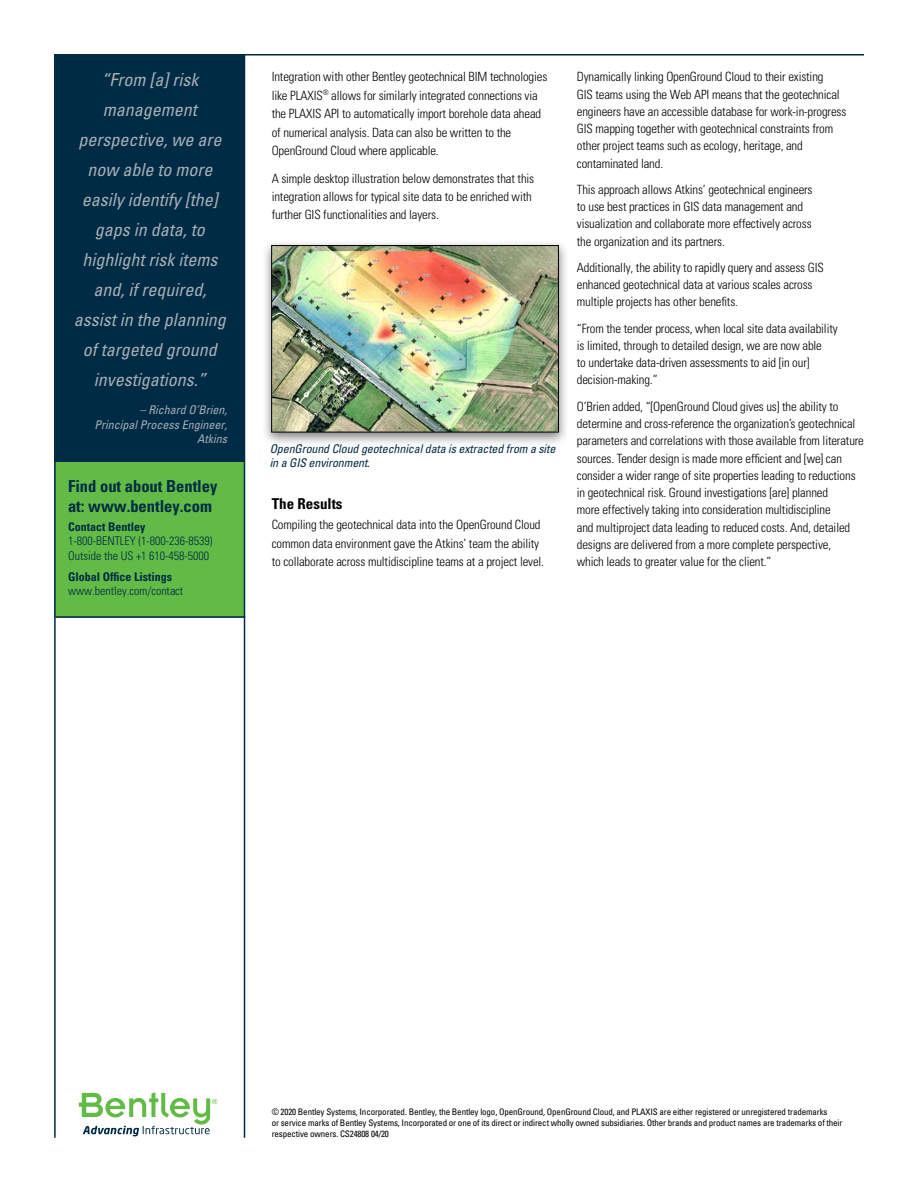
<style>
.page{position:relative;width:918px;height:1188px;background:#fff}
.page>*{position:absolute;margin:0;border:0;box-sizing:border-box;transform-origin:0 0}
.t1{font:italic condensed 18px/30px "Univers";color:#a7afb7;text-align:center}
.t2{font:700 condensed 16.5px/19.8px "Univers";color:#002b44}
.t3{font:700 condensed 15px "Univers";color:#000}
.t4{font:300 condensed 12.75px/17.2px "Univers";letter-spacing:-.01em;color:#000}
.t5{font:300 condensed 12px/14.4px "Univers";color:#002b44}
.t6{font:italic condensed 12px/14.4px "Univers";letter-spacing:-.01em;color:#002b44}
.t7{font:italic condensed 12px/14.4px "Univers";color:#a7afb7;text-align:right}
.t8{font:700 condensed 12px "Univers";color:#002b44}
.t9{font:condensed 9px/10.8px "Univers";letter-spacing:-.015em;color:#000}
</style>
<div class="page">
<div style="left:55px;top:461px;width:190px;height:156px;background:#62bb46"></div>
<hr style="left:56px;top:616px;width:189px;height:2px;background:#002b44">
<div style="left:55px;top:54px;width:190px;height:407px;background:#002b44"></div>
<hr style="left:244px;top:54px;width:1px;height:1084px;background:#002b44">
<hr style="left:54px;top:54px;width:2px;height:1084px;background:#002b44">
<hr style="left:56px;top:54px;width:808px;height:2px;background:#002b44">
<svg style="left:79px;top:1092px;width:138px;height:44px"></svg>
<div style="left:261px;top:240px;width:308px;height:207px;background:#000;opacity:.5"></div>
<img style="left:271px;top:245px;width:288px;height:188px">
<h1 class="t1" style="left:74px;top:65px;width:153px">“From [a] risk management perspective, we are now able to more easily identify [the] gaps in data, to highlight risk items and, if required, assist in the planning of targeted ground investigations.”</h1>
<p class="t7" style="left:95px;top:403px;width:134px">– Richard O’Brien,<br>Principal Process Engineer,<br>Atkins</p>
<p class="t2" style="left:68px;top:476px;width:151px">Find out about Bentley at: www.bentley.com</p>
<p class="t8" style="left:68px;top:519px;width:79px">Contact Bentley</p>
<p class="t5" style="left:68px;top:534px;width:146px">1-800-BENTLEY (1-800-236-8539)<br>Outside the US +1 610-458-5000</p>
<p class="t8" style="left:68px;top:569px;width:105px">Global Office Listings</p>
<p class="t5" style="left:68px;top:584px;width:117px">www.bentley.com/contact</p>
<p class="t4" style="left:272px;top:68px;width:277px;line-height:18.5px">Integration with other Bentley geotechnical BIM technologies like PLAXIS<sup>®</sup> allows for similarly integrated connections via the PLAXIS API to automatically import borehole data ahead of numerical analysis. Data can also be written to the OpenGround Cloud where applicable.</p>
<p class="t4" style="left:272px;top:169px;width:264px;line-height:18.5px">A simple desktop illustration below demonstrates that this integration allows for typical site data to be enriched with further GIS functionalities and layers.</p>
<p class="t6" style="left:270px;top:441px;width:287px">OpenGround Cloud geotechnical data is extracted from a site in a GIS environment.</p>
<p class="t3" style="left:272px;top:494px;width:72px">The Results</p>
<p class="t4" style="left:272px;top:516px;width:274px;line-height:18.5px">Compiling the geotechnical data into the OpenGround Cloud common data environment gave the Atkins’ team the ability to collaborate across multidiscipline teams at a project level.</p>
<p class="t4" style="left:577px;top:68px;width:271px">Dynamically linking OpenGround Cloud to their existing<br>GIS teams using the Web API means that the geotechnical engineers have an accessible database for work-in-progress GIS mapping together with geotechnical constraints from other project teams such as ecology, heritage, and contaminated land.</p>
<p class="t4" style="left:577px;top:181px;width:237px">This approach allows Atkins’ geotechnical engineers to use best practices in GIS data management and visualization and collaborate more effectively across the organization and its partners.</p>
<p class="t4" style="left:577px;top:259px;width:249px">Additionally, the ability to rapidly query and assess GIS enhanced geotechnical data at various scales across multiple projects has other benefits.</p>
<p class="t4" style="left:577px;top:320px;width:262px">“From the tender process, when local site data availability is limited, through to detailed design, we are now able<br>to undertake data-driven assessments to aid [in our] decision-making.”</p>
<p class="t4" style="left:577px;top:398px;width:289px">O’Brien added, “[OpenGround Cloud gives us] the ability to determine and cross-reference the organization’s geotechnical parameters and correlations with those available from literature sources. Tender design is made more efficient and [we] can consider a wider range of site properties leading to reductions in geotechnical risk. Ground investigations [are] planned<br>more effectively taking into consideration multidiscipline<br>and multiproject data leading to reduced costs. And, detailed designs are delivered from a more complete perspective,<br>which leads to greater value for the client.”</p>
<p class="t9" style="left:272px;top:1107px;width:572px">© 2020 Bentley Systems, Incorporated. Bentley, the Bentley logo, OpenGround, OpenGround Cloud, and PLAXIS are either registered or unregistered trademarks<br>or service marks of Bentley Systems, Incorporated or one of its direct or indirect wholly owned subsidiaries. Other brands and product names are trademarks of their respective owners. CS24808 04/20</p>
</div>
